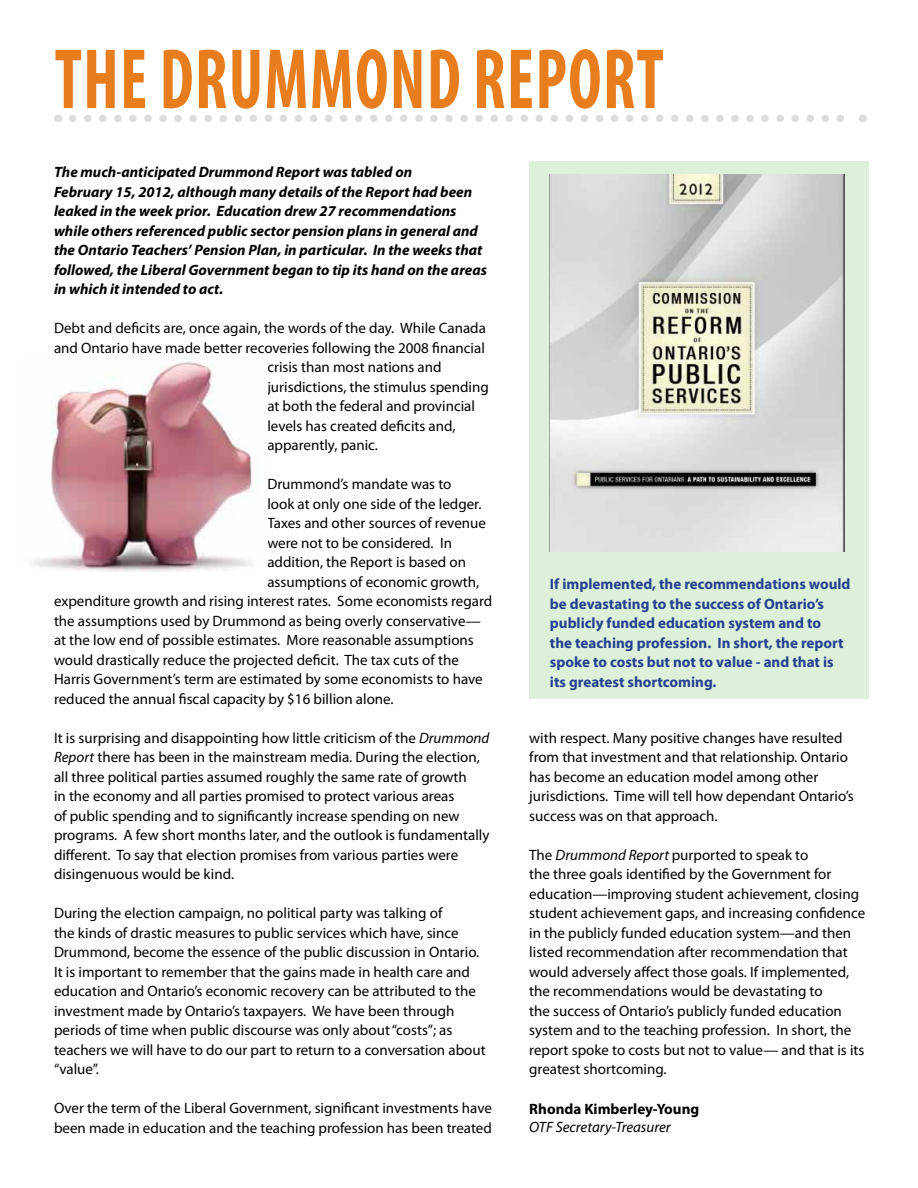
<style>
.page{position:relative;width:918px;height:1188px;background:#fff}
.page>*{position:absolute;margin:0;border:0;box-sizing:border-box;transform-origin:0 0}
.t1{font:700 condensed 86.25px "Myriad Pro";letter-spacing:.02em;color:#e87d1e;scale:.8 1}
.t2{font:15px/19.5px "Myriad Pro";color:#000}
.t3{font:italic 700 15px/19.5px "Myriad Pro";color:#000}
.t4{font:700 15px/19.5px "Myriad Pro";color:#25408f}
.t5{font:italic 15px "Myriad Pro";color:#000}
.t6{font:700 15px "Myriad Pro";color:#000}
.s1{font-style:italic}
</style>
<div class="page">
<div style="left:529px;top:161px;width:340px;height:538px;background:#ddf1da"></div>
<svg style="left:73px;top:115px;width:771px;height:7px"></svg>
<img style="left:550px;top:174px;width:295px;height:378px">
<img style="left:31px;top:361px;width:221px;height:210px">
<h1 class="t1" style="left:55px;top:25px;width:763px">THE DRUMMOND REPORT</h1>
<p class="t3" style="left:54px;top:162px;width:434px">The much-anticipated Drummond Report was tabled on<br>February 15, 2012, although many details of the Report had been leaked in the week prior. Education drew 27 recommendations while others referenced public sector pension plans in general and the Ontario Teachers’ Pension Plan, in particular. In the weeks that followed, the Liberal Government began to tip its hand on the areas in which it intended to act.</p>
<p class="t2" style="left:54px;top:318px;width:433px">Debt and deficits are, once again, the words of the day. While Canada</p>
<p class="t2" style="left:54px;top:337px;width:432px">and Ontario have made better recoveries following the 2008 financial</p>
<p class="t2" style="left:267px;top:357px;width:176px">crisis than most nations and</p>
<p class="t2" style="left:267px;top:376px;width:223px">jurisdictions, the stimulus spending</p>
<p class="t2" style="left:267px;top:396px;width:209px">at both the federal and provincial</p>
<p class="t2" style="left:267px;top:415px;width:190px">levels has created deficits and,</p>
<p class="t2" style="left:267px;top:435px;width:112px">apparently, panic.</p>
<p class="t2" style="left:267px;top:474px;width:186px">Drummond’s mandate was to</p>
<p class="t2" style="left:267px;top:493px;width:216px">look at only one side of the ledger.</p>
<p class="t2" style="left:267px;top:513px;width:220px">Taxes and other sources of revenue</p>
<p class="t2" style="left:267px;top:532px;width:186px">were not to be considered. In</p>
<p class="t2" style="left:267px;top:552px;width:200px">addition, the Report is based on</p>
<p class="t2" style="left:267px;top:571px;width:213px">assumptions of economic growth,</p>
<p class="t2" style="left:54px;top:591px;width:440px">expenditure growth and rising interest rates. Some economists regard</p>
<p class="t2" style="left:54px;top:610px;width:428px">the assumptions used by Drummond as being overly conservative—</p>
<p class="t2" style="left:54px;top:630px;width:421px">at the low end of possible estimates. More reasonable assumptions</p>
<p class="t2" style="left:54px;top:649px;width:406px">would drastically reduce the projected deficit. The tax cuts of the</p>
<p class="t2" style="left:54px;top:669px;width:430px">Harris Government’s term are estimated by some economists to have</p>
<p class="t2" style="left:54px;top:688px;width:341px">reduced the annual fiscal capacity by $16 billion alone.</p>
<p class="t2" style="left:54px;top:727px;width:437px">It is surprising and disappointing how little criticism of the <span class="s1">Drummond Report</span> there has been in the mainstream media. During the election, all three political parties assumed roughly the same rate of growth<br>in the economy and all parties promised to protect various areas<br>of public spending and to significantly increase spending on new programs. A few short months later, and the outlook is fundamentally different. To say that election promises from various parties were disingenuous would be kind.</p>
<p class="t2" style="left:54px;top:903px;width:433px">During the election campaign, no political party was talking of<br>the kinds of drastic measures to public services which have, since Drummond, become the essence of the public discussion in Ontario.<br>It is important to remember that the gains made in health care and education and Ontario’s economic recovery can be attributed to the investment made by Ontario’s taxpayers. We have been through periods of time when public discourse was only about “costs”; as teachers we will have to do our part to return to a conversation about “value”.</p>
<p class="t2" style="left:54px;top:1098px;width:439px">Over the term of the Liberal Government, significant investments have been made in education and the teaching profession has been treated</p>
<p class="t4" style="left:550px;top:574px;width:302px">If implemented, the recommendations would be devastating to the success of Ontario’s publicly funded education system and to<br>the teaching profession. In short, the report spoke to costs but not to value - and that is its greatest shortcoming.</p>
<p class="t2" style="left:529px;top:728px;width:326px">with respect. Many positive changes have resulted from that investment and that relationship. Ontario has become an education model among other jurisdictions. Time will tell how dependant Ontario’s success was on that approach.</p>
<p class="t2" style="left:529px;top:845px;width:338px">The <span class="s1">Drummond Report</span> purported to speak to<br>the three goals identified by the Government for education—improving student achievement, closing student achievement gaps, and increasing confidence in the publicly funded education system—and then listed recommendation after recommendation that would adversely affect those goals. If implemented, the recommendations would be devastating to<br>the success of Ontario’s publicly funded education system and to the teaching profession. In short, the report spoke to costs but not to value— and that is its greatest shortcoming.</p>
<p class="t6" style="left:529px;top:1099px;width:171px">Rhonda Kimberley-Young</p>
<p class="t5" style="left:529px;top:1118px;width:143px">OTF Secretary-Treasurer</p>
</div>
